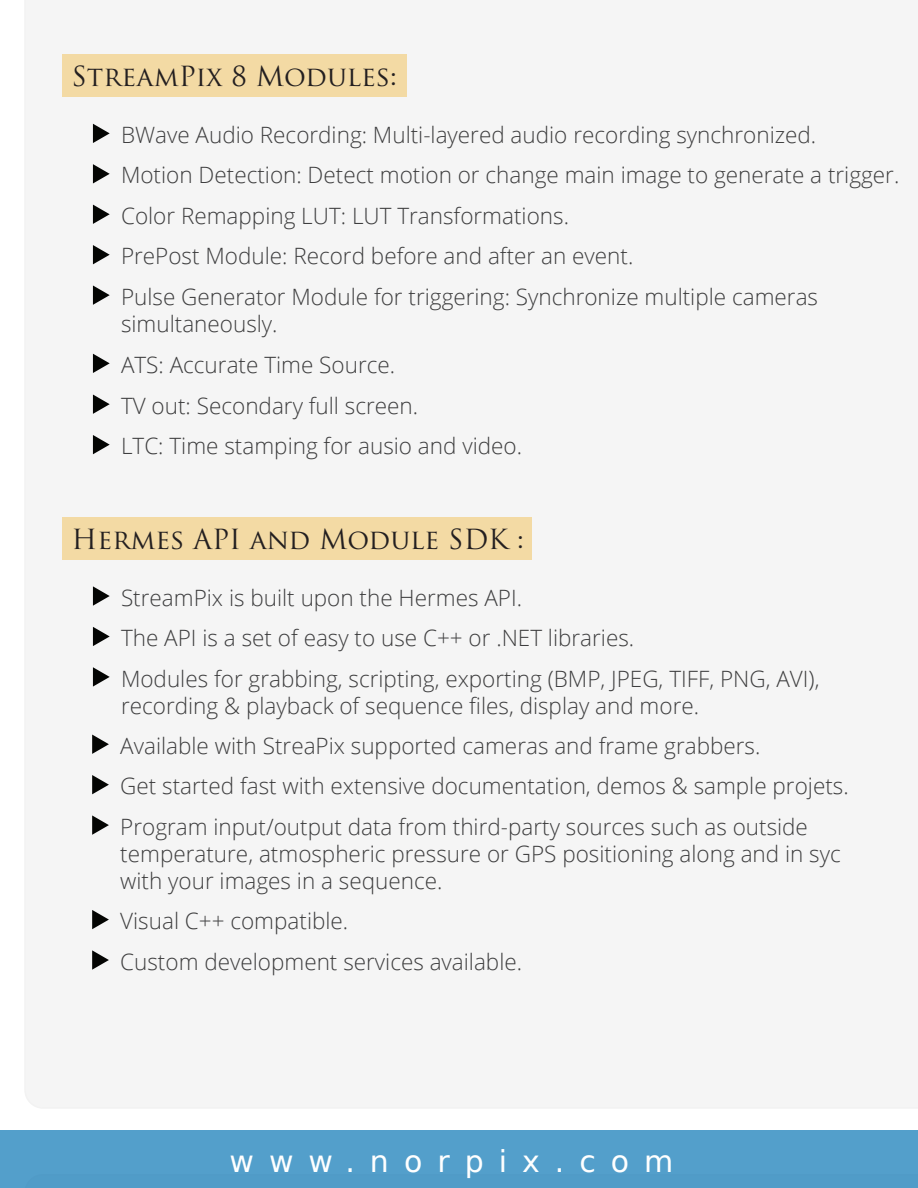
<style>
.page{position:relative;width:918px;height:1188px;background:#fff}
.page>*{position:absolute;margin:0;border:0;box-sizing:border-box;transform-origin:0 0}
.t1{font:30px "Bitstream Vera Sans";letter-spacing:.5em;color:#fff}
.t2{font:27px "Trajan Pro";color:#231f20}
.t3{font:300 22.5px/40.5px "Open Sans";color:#3e3e3f}
</style>
<div class="page">
<div style="left:0;top:1130px;width:918px;height:58px;background:#539fcb"></div>
<svg style="left:93px;top:124px;width:17px;height:19px"></svg>
<svg style="left:93px;top:164px;width:17px;height:19px"></svg>
<svg style="left:93px;top:205px;width:17px;height:19px"></svg>
<svg style="left:93px;top:245px;width:17px;height:19px"></svg>
<svg style="left:93px;top:395px;width:17px;height:19px"></svg>
<svg style="left:93px;top:435px;width:17px;height:19px"></svg>
<svg style="left:93px;top:285px;width:17px;height:20px"></svg>
<svg style="left:93px;top:354px;width:17px;height:19px"></svg>
<div style="left:62px;top:55px;width:345px;height:42px;background:#f3daa4"></div>
<svg style="left:93px;top:586px;width:17px;height:20px"></svg>
<svg style="left:93px;top:627px;width:17px;height:19px"></svg>
<svg style="left:93px;top:667px;width:17px;height:20px"></svg>
<svg style="left:92px;top:735px;width:17px;height:19px"></svg>
<svg style="left:92px;top:775px;width:17px;height:19px"></svg>
<svg style="left:92px;top:910px;width:17px;height:19px"></svg>
<svg style="left:92px;top:950px;width:17px;height:20px"></svg>
<svg style="left:92px;top:815px;width:17px;height:20px"></svg>
<div style="left:62px;top:517px;width:470px;height:42px;background:#f3daa4"></div>
<p class="t2" style="left:72px;top:59px;width:327px">StreamPix 8 Modules:</p>
<p class="t3" style="left:121px;top:114px;width:780px">BWave Audio Recording: Multi-layered audio recording synchronized.<br>Motion Detection: Detect motion or change main image to generate a trigger.<br>Color Remapping LUT: LUT Transformations.<br>PrePost Module: Record before and after an event.</p>
<p class="t3" style="left:121px;top:282px;width:699px;line-height:27px">Pulse Generator Module for triggering: Synchronize multiple cameras simultaneously.</p>
<p class="t3" style="left:121px;top:344px;width:276px">ATS: Accurate Time Source.</p>
<p class="t3" style="left:121px;top:385px;width:403px">TV out: Secondary full screen.<br>LTC: Time stamping for ausio and video.</p>
<p class="t2" style="left:72px;top:522px;width:454px">Hermes API and Module SDK :</p>
<p class="t3" style="left:121px;top:577px;width:700px">StreamPix is built upon the Hermes API.<br>The API is a set of easy to use C++ or .NET libraries.<br>Modules for grabbing, scripting, exporting (BMP, JPEG, TIFF, PNG, AVI),</p>
<p class="t3" style="left:120px;top:685px;width:730px">recording &amp; playback of sequence files, display and more.<br>Available with StreaPix supported cameras and frame grabbers.<br>Get started fast with extensive documentation, demos &amp; sample projets.</p>
<p class="t3" style="left:120px;top:812px;width:722px;line-height:27px">Program input/output data from third-party sources such as outside temperature, atmospheric pressure or GPS positioning along and in syc with your images in a sequence.</p>
<p class="t3" style="left:120px;top:900px;width:403px">Visual C++ compatible.<br>Custom development services available.</p>
<h1 class="t1" style="left:230px;top:1144px;width:445px">www.norpix.com</h1>
</div>
